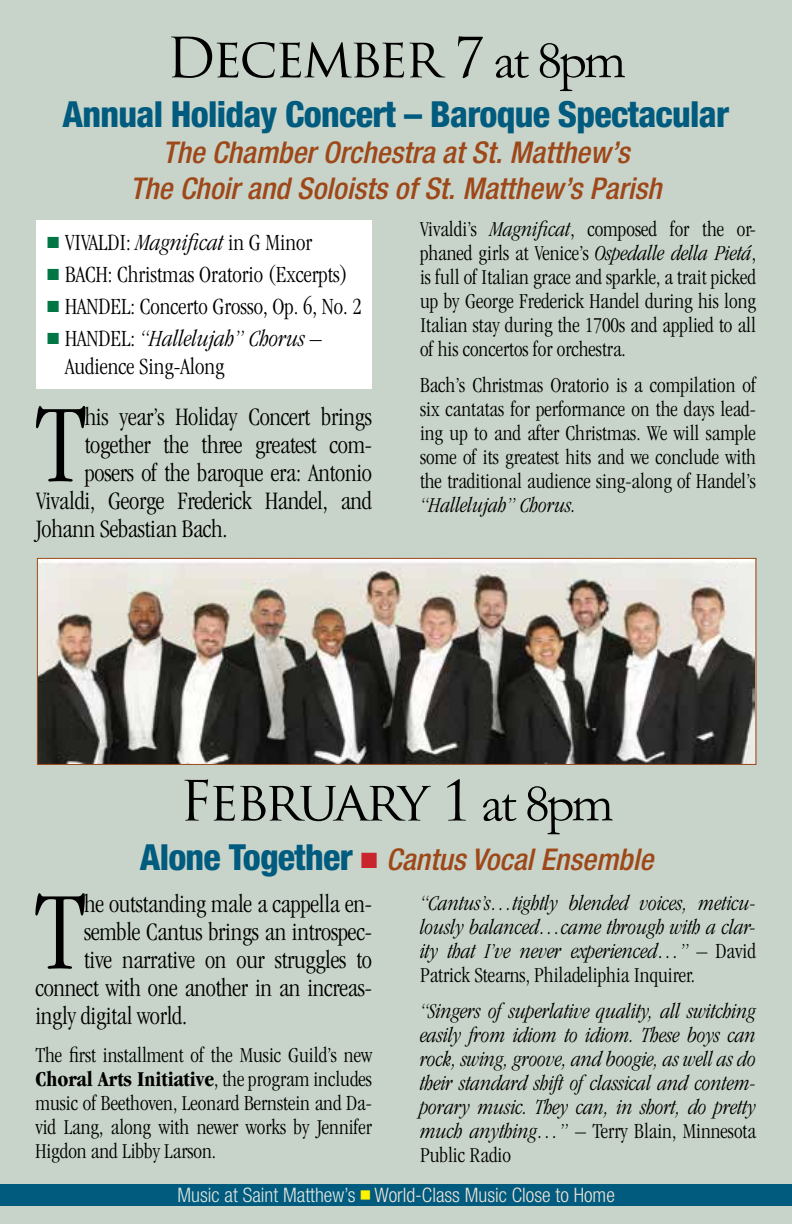
<style>
.page{position:relative;width:792px;height:1224px;background:#c8d4c9}
.page>*{position:absolute;margin:0;border:0;box-sizing:border-box;transform-origin:0 0}
.t1{font:300 condensed 114.8px "Garamond";color:#000}
.t2{font:54px "Trajan Pro";letter-spacing:-.05em;color:#000}
.t3{font:800 condensed 36px "Helvetica Neue LT Pro";letter-spacing:-.02em;color:#005b7e}
.t4{font:italic 500 condensed 30px/36px "Helvetica Neue LT Pro";color:#9e481a;text-align:center}
.t5{font:300 condensed 26px "Garamond";letter-spacing:-.01em;color:#000}
.t6{font:300 condensed 24px/28px "Garamond";color:#000}
.t7{font:300 condensed 22px/24px "Garamond";color:#000;text-align:justify}
.t8{font:italic 300 condensed 22px/24px "Garamond";color:#000;text-align:justify}
.t9{font:300 condensed 20px "Helvetica Neue LT Pro";color:#efe2d7}
.s1{font-family:"Garamond"}
.s2{color:#007647}
.s3{font-style:italic}
.s4{font-weight:800;font-style:normal;font-size:36px;color:#005b7e}
.s5{color:#c9252c}
.s6{font-weight:700}
.s7{font-style:normal}
.s8{color:#e0e6e0}
</style>
<div class="page">
<div style="left:0;top:1184px;width:792px;height:22px;background:#005b7e"></div>
<div style="left:36px;top:220px;width:336px;height:169px;background:#fff"></div>
<img style="left:39px;top:560px;width:715px;height:203px">
<div style="left:37px;top:558px;width:719px;height:207px;border:1px solid #9e481a"></div>
<h2 class="t2" style="left:166px;top:23px;width:461px">December 7 <span class="s1">at 8pm</span></h2>
<h3 class="t3" style="left:63px;top:92px;width:668px">Annual Holiday Concert – Baroque Spectacular</h3>
<h3 class="t4" style="left:130px;top:135px;width:533px">The Chamber Orchestra at St. Matthew’s<br>The Choir and Soloists of St. Matthew’s Parish</h3>
<p class="t6" style="left:47px;top:228px;width:266px"><span class="s2">■</span> VIVALDI: <span class="s3">Magnificat</span> in G Minor</p>
<p class="t6" style="left:47px;top:260px;width:302px"><span class="s2">■</span> BACH: Christmas Oratorio (Excerpts)</p>
<p class="t6" style="left:47px;top:292px;width:316px"><span class="s2">■</span> HANDEL: Concerto Grosso, Op. 6, No. 2</p>
<p class="t6" style="left:65px;top:324px;width:258px;text-indent:-18px"><span class="s2">■</span> HANDEL: <span class="s3">“Hallelujah” Chorus</span> –<br>Audience Sing-Along</p>
<p class="t7" style="left:420px;top:217px;width:338px">Vivaldi’s <span class="s3">Magnificat</span>, composed for the or&shy;phaned girls at Venice’s <span class="s3">Ospedalle della Pietá</span>, is full of Italian grace and sparkle, a trait picked up by George Frederick Handel during his long Italian stay during the 1700s and applied to all of his concertos for orchestra.</p>
<p class="t7" style="left:420px;top:373px;width:338px">Bach’s Christmas Oratorio is a compilation of six cantatas for performance on the days lead&shy;ing up to and after Christmas. We will sample some of its greatest hits and we conclude with the traditional audience sing-along of Handel’s</p>
<p class="t8" style="left:420px;top:493px;width:158px">“Hallelujah” Chorus.</p>
<h1 class="t1" style="left:35px;top:383px;width:53px">T</h1>
<p class="t5" style="left:85px;top:403px;width:289px">his year’s Holiday Concert brings</p>
<p class="t5" style="left:85px;top:431px;width:289px">together the three greatest com-</p>
<p class="t5" style="left:85px;top:459px;width:289px">posers of the baroque era: Antonio</p>
<p class="t5" style="left:36px;top:487px;width:338px">Vivaldi, George Frederick Handel, and</p>
<p class="t5" style="left:36px;top:515px;width:193px">Johann Sebastian Bach.</p>
<h2 class="t2" style="left:180px;top:767px;width:435px">February 1 <span class="s1">at 8pm</span></h2>
<h3 class="t4" style="left:140px;top:842px;width:515px"><span class="s4">Alone Together</span> <span class="s5">■</span> Cantus Vocal Ensemble</h3>
<h1 class="t1" style="left:34px;top:870px;width:53px">T</h1>
<p class="t5" style="left:84px;top:890px;width:289px">he outstanding male a cappella en-</p>
<p class="t5" style="left:84px;top:918px;width:289px">semble Cantus brings an introspec-</p>
<p class="t5" style="left:84px;top:946px;width:289px">tive narrative on our struggles to</p>
<p class="t5" style="left:35px;top:974px;width:338px">connect with one another in an increas-</p>
<p class="t5" style="left:35px;top:1002px;width:153px">ingly digital world.</p>
<p class="t7" style="left:35px;top:1043px;width:338px">The first installment of the Music Guild’s new <span class="s6">Choral Arts Initiative</span>, the program includes music of Beethoven, Leonard Bernstein and Da&shy;vid Lang, along with newer works by Jennifer Higdon and Libby Larson.</p>
<p class="t8" style="left:420px;top:891px;width:338px">“Cantus’s…tightly blended voices, meticu&shy;lously balanced…came through with a clar&shy;ity that I’ve never experienced…” <span class="s7">– David Patrick Stearns, Philadeliphia Inquirer.</span></p>
<p class="t8" style="left:420px;top:999px;width:338px">“Singers of superlative quality, all switching easily from idiom to idiom. These boys can rock, swing, groove, and boogie, as well as do their standard shift of classical and contem&shy;porary music. They can, in short, do pretty much anything…” <span class="s7">– Terry Blain, Minnesota Public Radio</span></p>
<p class="t9" style="left:178px;top:1184px;width:439px"><span class="s8">Music at Saint Matthew’s</span> <sup>■</sup> World-Class Music Close to Home</p>
</div>
